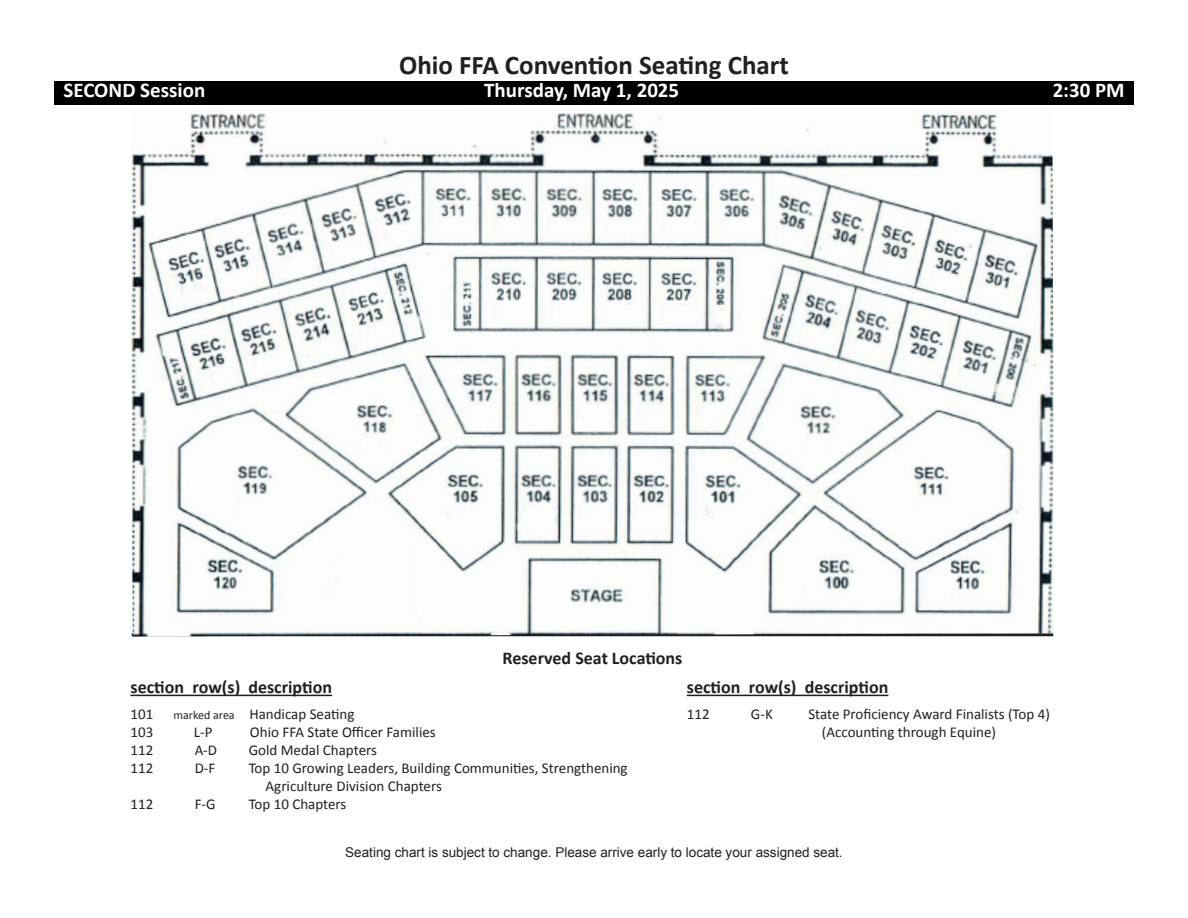
<style>
.page{position:relative;width:1188px;height:918px;background:#fff}
.page>*{position:absolute;margin:0;border:0;box-sizing:border-box;transform-origin:0 0}
.t1{font:700 27px "Calibri";color:#231f20}
.t2{font:700 21px "Calibri";color:#fff}
.t3{font:700 18px "Calibri";color:#231f20}
.t4{font:15px/18px "Calibri";color:#231f20}
.t5{font:13.5px "Arial";color:#231f20}
.s1{font-size:12px}
</style>
<div class="page">
<div style="left:54px;top:81px;width:1080px;height:23px;background:#000"></div>
<hr style="left:130px;top:695px;width:202px;height:1px;background:#231f20">
<hr style="left:687px;top:695px;width:201px;height:1px;background:#231f20">
<img style="left:131px;top:112px;width:923px;height:524px">
<p class="t1" style="left:399px;top:48px;width:391px">Ohio FFA Convention Seating Chart</p>
<p class="t2" style="left:63px;top:76px;width:143px">SECOND Session</p>
<p class="t2" style="left:484px;top:76px;width:197px">Thursday, May 1, 2025</p>
<p class="t2" style="left:1053px;top:76px;width:74px">2:30 PM</p>
<p class="t3" style="left:503px;top:646px;width:181px">Reserved Seat Locations</p>
<p class="t3" style="left:130px;top:675px;width:203px">section row(s) description</p>
<p class="t3" style="left:687px;top:675px;width:203px">section row(s) description</p>
<p class="t4" style="left:687px;top:705px;width:24px">112</p>
<p class="t4" style="left:751px;top:705px;width:23px">G-K</p>
<p class="t4" style="left:808px;top:705px;width:243px">State Proficiency Award Finalists (Top 4)</p>
<p class="t4" style="left:822px;top:723px;width:176px">(Accounting through Equine)</p>
<p class="t4" style="left:130px;top:705px;width:24px">101</p>
<p class="t4" style="left:174px;top:705px;width:182px"><span class="s1">marked area</span> Handicap Seating</p>
<p class="t4" style="left:130px;top:723px;width:24px">103</p>
<p class="t4" style="left:194px;top:723px;width:20px">L-P</p>
<p class="t4" style="left:250px;top:723px;width:187px">Ohio FFA State Officer Families</p>
<p class="t4" style="left:130px;top:741px;width:24px">112</p>
<p class="t4" style="left:195px;top:741px;width:24px">A-D</p>
<p class="t4" style="left:249px;top:741px;width:130px">Gold Medal Chapters</p>
<p class="t4" style="left:130px;top:759px;width:24px">112</p>
<p class="t4" style="left:195px;top:759px;width:22px">D-F</p>
<p class="t4" style="left:266px;top:759px;width:364px;text-indent:-17px">Top 10 Growing Leaders, Building Communities, Strengthening<br>Agriculture Division Chapters</p>
<p class="t4" style="left:130px;top:795px;width:24px">112</p>
<p class="t4" style="left:195px;top:795px;width:22px">F-G</p>
<p class="t4" style="left:249px;top:795px;width:99px">Top 10 Chapters</p>
<p class="t5" style="left:345px;top:843px;width:499px">Seating chart is subject to change. Please arrive early to locate your assigned seat.</p>
</div>
